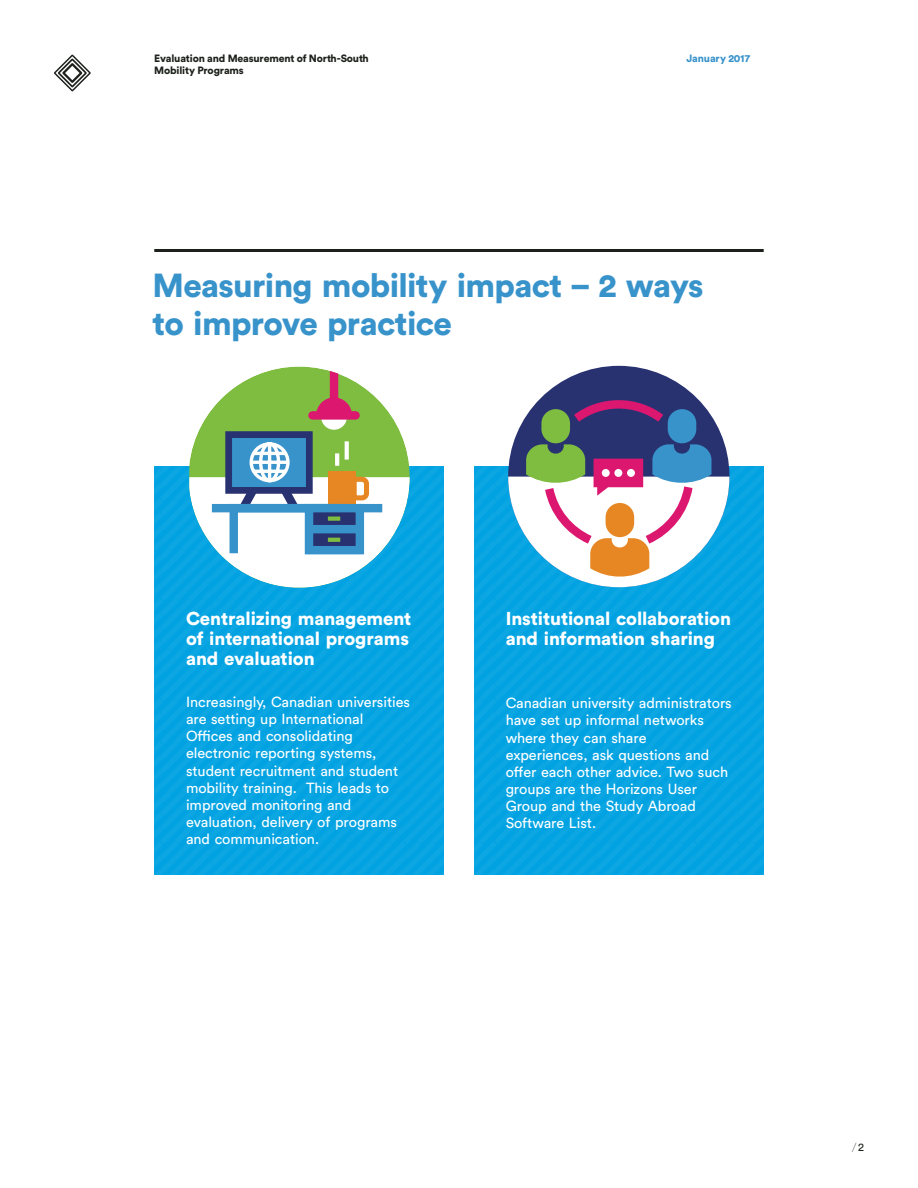
<style>
.page{position:relative;width:918px;height:1188px;background:#fff}
.page>*{position:absolute;margin:0;border:0;box-sizing:border-box;transform-origin:0 0}
.t1{font:900 33px/38.2px "Circular Std";letter-spacing:-.02em;color:#3893cb}
.t2{font:900 18.45px/19.8px "Circular Std";letter-spacing:-.005em;color:#fff}
.t3{font:14.55px/17.1px "Circular Std";letter-spacing:-.005em;color:#fff}
.t4{font:900 10.5px "Circular Std";letter-spacing:-.015em;color:#1d211b}
.t5{font:900 10.5px "Circular Std";letter-spacing:-.015em;color:#3893cb}
.t6{font:9.75px "Lyon Display";color:#1d211b}
.s1{font-family:"Circular Std";font-size:11.25px}
</style>
<div class="page">
<svg style="left:54px;top:55px;width:37px;height:36px"></svg>
<hr style="left:154px;top:249px;width:610px;height:3px;background:#1d211b">
<div style="left:155px;top:466px;width:289px;height:409px;background:#06a4e2"></div>
<div style="left:474px;top:466px;width:289px;height:409px;background:#06a4e2"></div>
<svg style="left:195px;top:367px;width:209px;height:74px;fill:#7fbd41"></svg>
<div style="left:225px;top:431px;width:88px;height:63px;background:#3893cb;border:7px solid #293271"></div>
<svg style="left:330px;top:367px;width:8px;height:30px"></svg>
<svg style="left:316px;top:397px;width:36px;height:33px"></svg>
<div style="left:312px;top:411px;width:44px;height:9px;background:#dc176f"></div>
<svg style="left:189px;top:441px;width:221px;height:147px"></svg>
<div style="left:305px;top:504px;width:59px;height:50px;background:#293271;border:8px solid #3893cb"></div>
<div style="left:309px;top:525px;width:49px;height:8px;background:#3893cb"></div>
<svg style="left:328px;top:517px;width:12px;height:4px"></svg>
<svg style="left:328px;top:538px;width:12px;height:4px"></svg>
<svg style="left:335px;top:453px;width:4px;height:13px"></svg>
<svg style="left:345px;top:441px;width:4px;height:19px"></svg>
<div style="left:508px;top:366px;width:221px;height:221px;background:#293271;border-radius:50%"></div>
<svg style="left:508px;top:396px;width:221px;height:191px"></svg>
<div style="left:606px;top:503px;width:28px;height:34px;background:#e68724;border-radius:14px"></div>
<p class="t4" style="left:154px;top:52px;width:216px">Evaluation and Measurement of North-South</p>
<p class="t5" style="left:687px;top:52px;width:65px">January 2017</p>
<p class="t4" style="left:154px;top:64px;width:91px">Mobility Programs</p>
<h1 class="t1" style="left:153px;top:265px;width:553px">Measuring mobility impact – 2 ways to improve practice</h1>
<p class="t2" style="left:186px;top:608px;width:227px">Centralizing management of international programs and evaluation</p>
<p class="t3" style="left:186px;top:693px;width:226px">Increasingly, Canadian universities are setting up International<br>Offices and consolidating electronic reporting systems, student recruitment and student mobility training. This leads to improved monitoring and evaluation, delivery of programs and communication.</p>
<p class="t2" style="left:506px;top:608px;width:227px">Institutional collaboration and information sharing</p>
<p class="t3" style="left:506px;top:694px;width:228px">Canadian university administrators have set up informal networks where they can share experiences, ask questions and offer each other advice. Two such groups are the Horizons User<br>Group and the Study Abroad<br>Software List.</p>
<p class="t6" style="left:853px;top:1139px;width:13px">/ <span class="s1">2</span></p>
</div>
